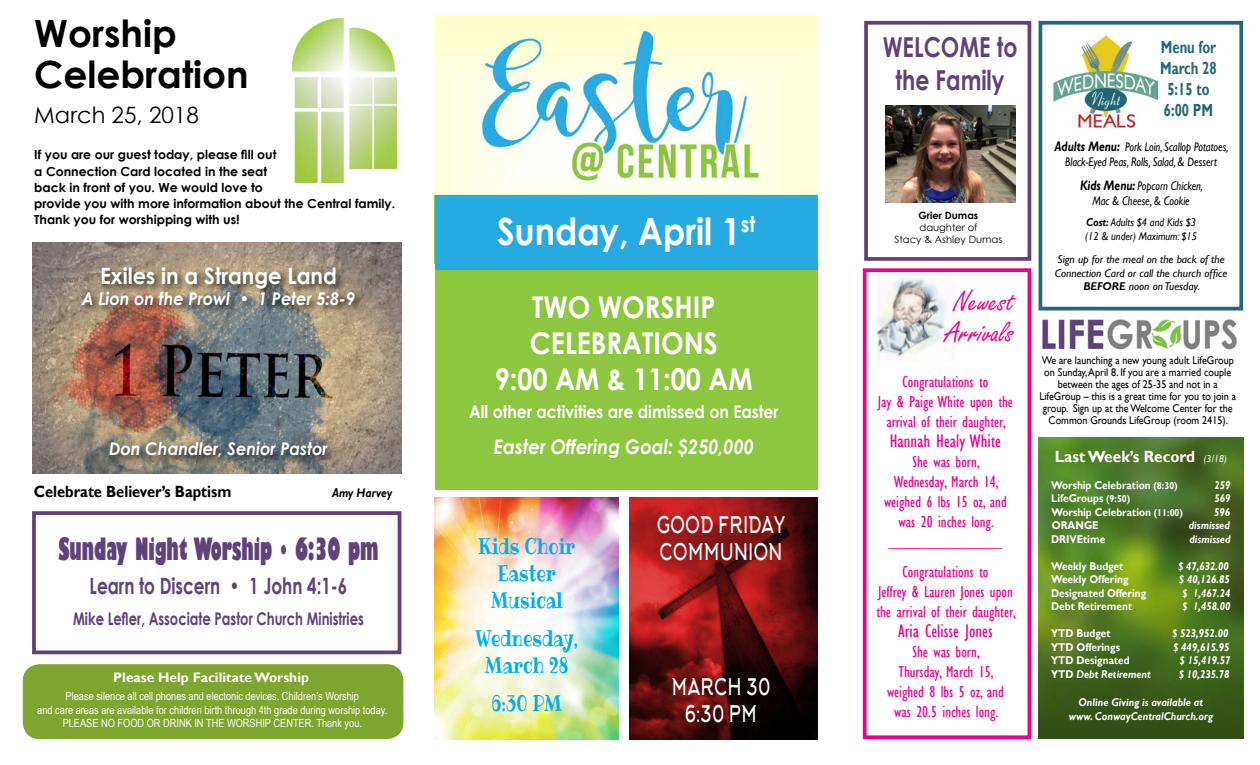
<style>
.page{position:relative;width:1260px;height:765px;background:#fff}
.page>*{position:absolute;margin:0;border:0;box-sizing:border-box;transform-origin:0 0}
.t1{font:700 37.5px/41.2px "Century Gothic";color:#000}
.t2{font:700 37.5px "Century Gothic";color:#fff;scale:.9 1}
.t3{font:31.25px/31.2px "Freestyle Script";color:#ec008c}
.t4{font:700 30px/36px "Century Gothic";color:#fff;text-align:center;scale:.9 1}
.t5{font:800 condensed 30px "Gill Sans";color:#60417b;scale:.75 1}
.t6{font:700 27.5px/33px "Century Gothic";color:#60417b;text-align:center;scale:.8 1}
.t7{font:22.5px/27px "Ribeye";color:#00aeef;text-align:center;scale:.75 1}
.t8{font:22.5px/27px "Arkhip";color:#fff;scale:.72 1}
.t9{font:700 22.5px "Century Gothic";color:#60417b;scale:.75 1}
.t10{font:700 22.5px "Century Gothic";color:#fff;scale:.93 1}
.t11{font:22.5px "Century Gothic";color:#000}
.t12{font:italic 700 20px "Century Gothic";color:#fff;scale:.9 1}
.t13{font:condensed 18.75px "Gill Sans";color:#ec008c}
.t14{font:italic 700 17.5px "Century Gothic";color:#fff;scale:.93 1}
.t15{font:700 17.5px "Century Gothic";color:#60417b;scale:.75 1}
.t16{font:700 17.5px "Century Gothic";color:#fff;scale:.9 1}
.t17{font:700 17.5px/21px "Gill Sans";color:#226776;text-align:center;scale:.75 1}
.t18{font:condensed 16.25px/20px "Gill Sans";color:#ec008c;text-align:center}
.t19{font:700 16.25px "Gill Sans";color:#000;scale:.9 1}
.t20{font:700 16.25px "Gill Sans";color:#fff;scale:.95 1}
.t21{font:700 13.75px "Gill Sans";color:#fff}
.t22{font:700 12.5px/16.2px "Century Gothic";color:#000}
.t23{font:italic 12.5px/15px "Gill Sans";color:#000;text-align:center;scale:.82 1}
.t24{font:italic 700 12.5px "Gill Sans";color:#000;scale:.9 1}
.t25{font:11.25px/11.9px "Gill Sans";color:#000;text-align:center;scale:.9 1}
.t26{font:11.25px/13.5px "Arial Narrow";color:#fff;text-align:center}
.t27{font:italic 700 11.25px/13.5px "Gill Sans";color:#fff;text-align:center;scale:.9 1}
.t28{font:700 11.25px "Gill Sans";color:#fff;scale:.9 1}
.t29{font:italic 11.25px/13.5px "Gill Sans";color:#000;text-align:center}
.t30{font:italic 11.25px/13.5px "Gill Sans";color:#000;scale:.9 1}
.t31{font:10px/12px "Century Gothic";color:#000;text-align:center}
.t32{font:700 10px "Century Gothic";color:#000}
.s1{font-weight:700;font-size:13.75px}
.s2{font-weight:700}
.s3{font-weight:400;font-style:italic;font-size:10px}
.s4{font-size:10px}
.s5{font-style:normal}
</style>
<div class="page">
<img style="left:435px;top:497px;width:184px;height:243px">
<div style="left:32px;top:511px;width:369px;height:143px;border:4px solid #60417b"></div>
<img style="left:1039px;top:437px;width:204px;height:301px">
<div style="left:23px;top:664px;width:380px;height:75px;background:#7ea52e;border-radius:17px"></div>
<img style="left:293px;top:19px;width:104px;height:164px">
<div style="left:863px;top:268px;width:168px;height:471px;border:4px solid #ec008c"></div>
<img style="left:877px;top:278px;width:71px;height:79px">
<img style="left:32px;top:242px;width:369px;height:231px">
<div style="left:1039px;top:21px;width:204px;height:289px;border:4px solid #216977"></div>
<img style="left:1054px;top:35px;width:103px;height:93px">
<div style="left:79px;top:265px;width:287px;height:50px;background:#000;opacity:.75"></div>
<div style="left:107px;top:440px;width:231px;height:27px;background:#000;opacity:.75"></div>
<div style="left:435px;top:267px;width:382px;height:223px;background:#8dc63f"></div>
<img style="left:435px;top:16px;width:382px;height:179px">
<div style="left:435px;top:195px;width:382px;height:75px;background:#25aae1"></div>
<img style="left:630px;top:497px;width:187px;height:243px">
<div style="left:864px;top:21px;width:167px;height:240px;border:4px solid #60417b"></div>
<img style="left:886px;top:106px;width:130px;height:96px">
<img style="left:1040px;top:317px;width:197px;height:34px">
<h1 class="t1" style="left:34px;top:11px;width:216px">Worship<br>Celebration</h1>
<h3 class="t11" style="left:34px;top:99px;width:166px">March 25, 2018</h3>
<p class="t22" style="left:34px;top:146px;width:362px">If you are our guest today, please fill out<br>a Connection Card located in the seat<br>back in front of you. We would love to<br>provide you with more information about the Central family.<br>Thank you for worshipping with us!</p>
<h3 class="t10" style="left:100px;top:258px;width:256px">Exiles in a Strange Land</h3>
<p class="t14" style="left:82px;top:285px;width:296px">A Lion on the Prowl • 1 Peter 5:8-9</p>
<p class="t14" style="left:109px;top:436px;width:237px">Don Chandler, Senior Pastor</p>
<p class="t19" style="left:34px;top:482px;width:221px">Celebrate Believer’s Baptism</p>
<p class="t24" style="left:332px;top:486px;width:68px">Amy Harvey</p>
<h3 class="t5" style="left:58px;top:530px;width:428px">Sunday Night Worship • 6:30 pm</h3>
<h3 class="t9" style="left:90px;top:569px;width:345px">Learn to Discern • 1 John 4:1-6</h3>
<p class="t15" style="left:73px;top:606px;width:389px">Mike Lefler, Associate Pastor Church Ministries</p>
<p class="t21" style="left:113px;top:669px;width:197px">Please Help Facilitate Worship</p>
<p class="t26" style="left:37px;top:689px;width:352px">Please silence all cell phones and electonic devices. Children’s Worship<br>and care areas are available for children birth through 4th grade during worship today.<br>PLEASE NO FOOD OR DRINK IN THE WORSHIP CENTER. Thank you.</p>
<h1 class="t2" style="left:497px;top:203px;width:288px">Sunday, April 1<sup>st</sup></h1>
<h3 class="t4" style="left:495px;top:288px;width:288px">TWO WORSHIP<br>CELEBRATIONS<br>9:00 AM &amp; 11:00 AM</h3>
<p class="t16" style="left:469px;top:399px;width:346px">All other activities are dimissed on Easter</p>
<p class="t12" style="left:494px;top:432px;width:290px">Easter Offering Goal: $250,000</p>
<h3 class="t7" style="left:478px;top:532px;width:131px">Kids Choir<br>Easter<br>Musical</h3>
<h3 class="t7" style="left:476px;top:624px;width:138px">Wednesday,<br>March 28</h3>
<h3 class="t7" style="left:491px;top:690px;width:96px">6:30 PM</h3>
<h3 class="t8" style="left:657px;top:512px;width:180px">GOOD FRIDAY<br>COMMUNION</h3>
<h3 class="t8" style="left:671px;top:674px;width:139px;text-align:center">MARCH 30<br>6:30 PM</h3>
<h3 class="t6" style="left:883px;top:29px;width:170px">WELCOME to the Family</h3>
<p class="t32" style="left:919px;top:208px;width:61px">Grier Dumas</p>
<p class="t31" style="left:895px;top:222px;width:109px">daughter of<br>Stacy &amp; Ashley Dumas</p>
<h2 class="t3" style="left:946px;top:287px;width:70px">Newest<br>Arrivals</h2>
<p class="t18" style="left:878px;top:371px;width:136px">Congratulations to<br>Jay &amp; Paige White upon the arrival of their daughter,</p>
<p class="t13" style="left:890px;top:429px;width:113px">Hannah Healy White</p>
<p class="t18" style="left:884px;top:451px;width:124px">She was born,<br>Wednesday, March 14, weighed 6 lbs 15 oz, and was 20 inches long. ______________</p>
<p class="t18" style="left:876px;top:561px;width:141px">Congratulations to<br>Jeffrey &amp; Lauren Jones upon the arrival of their daughter,</p>
<p class="t13" style="left:898px;top:619px;width:96px">Aria Celisse Jones</p>
<p class="t18" style="left:887px;top:641px;width:118px">She was born,<br>Thursday, March 15, weighed 8 lbs 5 oz, and was 20.5 inches long.</p>
<p class="t17" style="left:1160px;top:37px;width:77px">Menu for<br>March 28<br>5:15 to<br>6:00 PM</p>
<p class="t23" style="left:1055px;top:140px;width:214px"><span class="s1">Adults Menu:</span> Pork Loin, Scallop Potatoes,<br>Black-Eyed Peas, Rolls, Salad, &amp; Dessert</p>
<p class="t23" style="left:1080px;top:179px;width:151px"><span class="s1">Kids Menu:</span> Popcorn Chicken,<br>Mac &amp; Cheese, &amp; Cookie</p>
<p class="t30" style="left:1085px;top:216px;width:126px"><span class="s2">Cost:</span> Adults $4 and Kids $3 (12 &amp; under) Maximum: $15</p>
<p class="t29" style="left:1055px;top:253px;width:174px">Sign up for the meal on the back of the<br>Connection Card or call the church office<br><span class="s2">BEFORE</span> noon on Tuesday.</p>
<p class="t25" style="left:1039px;top:355px;width:220px">We are launching a new young adult LifeGroup on Sunday, April 8. If you are a married couple between the ages of 25-35 and not in a LifeGroup – this is a great time for you to join a group. Sign up at the Welcome Center for the Common Grounds LifeGroup (room 2415).</p>
<p class="t20" style="left:1055px;top:446px;width:183px">Last Week’s Record <span class="s3">(3/18)</span></p>
<p class="t28" style="left:1051px;top:478px;width:142px">Worship Celebration <span class="s4">(8:30)</span></p>
<p class="t27" style="left:1214px;top:478px;width:19px">259</p>
<p class="t28" style="left:1051px;top:492px;width:90px">LifeGroups <span class="s4">(9:50)</span></p>
<p class="t27" style="left:1215px;top:492px;width:19px">569</p>
<p class="t28" style="left:1052px;top:505px;width:148px">Worship Celebration <span class="s4">(11:00)</span></p>
<p class="t27" style="left:1214px;top:505px;width:19px">596</p>
<p class="t28" style="left:1052px;top:519px;width:54px">ORANGE</p>
<p class="t27" style="left:1189px;top:519px;width:47px">dismissed</p>
<p class="t28" style="left:1051px;top:532px;width:62px">DRIVEtime</p>
<p class="t27" style="left:1189px;top:532px;width:47px">dismissed</p>
<p class="t28" style="left:1051px;top:559px;width:82px">Weekly Budget</p>
<p class="t27" style="left:1178px;top:559px;width:58px">$ 47,632.00</p>
<p class="t28" style="left:1051px;top:573px;width:88px">Weekly Offering</p>
<p class="t27" style="left:1179px;top:573px;width:58px">$ 40,126.85</p>
<p class="t28" style="left:1051px;top:586px;width:107px">Designated Offering</p>
<p class="t27" style="left:1183px;top:586px;width:55px">$ 1,467.24</p>
<p class="t28" style="left:1051px;top:600px;width:92px">Debt Retirement</p>
<p class="t27" style="left:1182px;top:600px;width:55px">$ 1,458.00</p>
<p class="t28" style="left:1051px;top:627px;width:67px">YTD Budget</p>
<p class="t27" style="left:1172px;top:627px;width:64px">$ 523,952.00</p>
<p class="t28" style="left:1051px;top:640px;width:78px">YTD Offerings</p>
<p class="t27" style="left:1173px;top:640px;width:64px">$ 449,615.95</p>
<p class="t28" style="left:1051px;top:654px;width:89px">YTD Designated</p>
<p class="t27" style="left:1180px;top:654px;width:58px">$ 15,419.57</p>
<p class="t27" style="left:1051px;top:667px;width:112px"><span class="s5">YTD</span> Debt Retirement</p>
<p class="t27" style="left:1179px;top:667px;width:58px">$ 10,235.78</p>
<p class="t27" style="left:1069px;top:696px;width:162px">Online Giving is available at www. ConwayCentralChurch.org</p>
</div>
